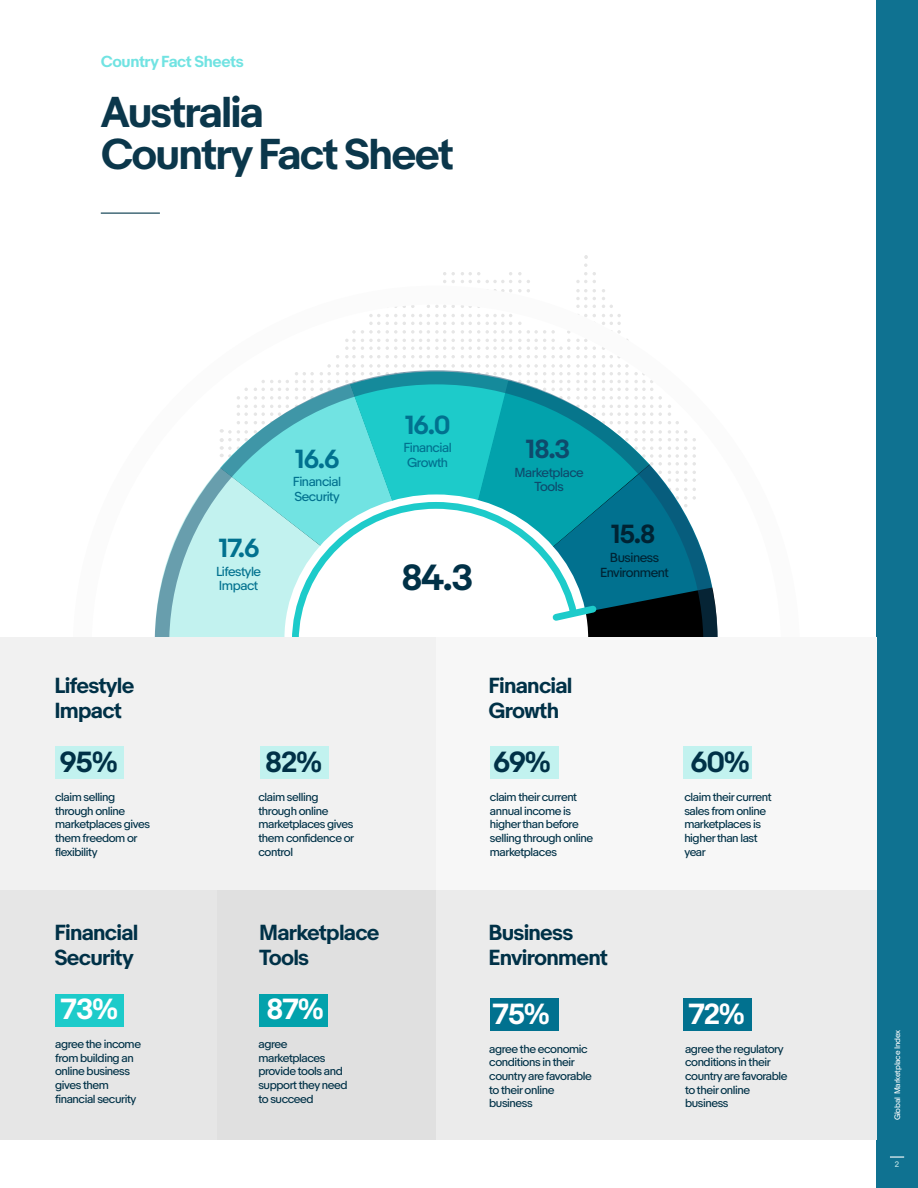
<style>
.page{position:relative;width:918px;height:1188px;background:#fff}
.page>*{position:absolute;margin:0;border:0;box-sizing:border-box;transform-origin:0 0}
.H1_Large{font:700 40.5px "Market Sans";letter-spacing:-.045em;color:#0b374b}
.t1{font:700 34.2px "Market Sans";color:#003147}
.t2{font:700 27.3px "Market Sans";letter-spacing:-.035em;color:#003147}
.t3{font:700 27.3px "Market Sans";letter-spacing:-.035em;color:#fff}
.t4{font:700 24.6px "Market Sans";color:#01718f}
.t5{font:700 24.6px "Market Sans";color:#002333}
.t6{font:700 24.6px "Market Sans";color:#0e4a6c}
.t7{font:700 20.55px/24.6px "Market Sans";letter-spacing:-.035em;color:#003147}
.Section_Title{font:700 15px "Market Sans";letter-spacing:-.025em;color:#71e3e2}
.t8{font:12.3px/14.4px "Market Sans";letter-spacing:-.035em;color:#01718f}
.t9{font:12.3px/14.4px "Market Sans";letter-spacing:-.035em;color:#002333;text-align:center}
.t10{font:12.3px/14.4px "Market Sans";letter-spacing:-.035em;color:#0e4a6c;text-align:center}
.t11{font:10.95px/13.6px "Market Sans";letter-spacing:-.035em;color:#003147}
.t12{font:7.5px "Market Sans";letter-spacing:-.02em;color:#fff}
.t13{font:7.5px "Market Sans";color:#c4e6e8}
</style>
<div class="page">
<div style="left:877px;top:0;width:41px;height:1188px;background:#0f7291"></div>
<svg style="left:890px;top:1156px;width:14px;height:2px"></svg>
<hr style="left:101px;top:212px;width:59px;height:2px;background:#436a78">
<svg style="left:443px;top:272px;width:12px;height:11px"></svg>
<svg style="left:461px;top:272px;width:51px;height:11px"></svg>
<svg style="left:518px;top:272px;width:12px;height:11px"></svg>
<svg style="left:576px;top:255px;width:20px;height:28px"></svg>
<svg style="left:154px;top:289px;width:475px;height:348px"></svg>
<div style="left:155px;top:370px;width:563px;height:268px;background:#0e4a6c;opacity:.5"></div>
<svg style="left:284px;top:494px;width:304px;height:143px;background:#69cfd3"></svg>
<svg style="left:289px;top:499px;width:294px;height:138px"></svg>
<svg style="left:518px;top:546px;width:144px;height:91px"></svg>
<div style="left:0;top:637px;width:437px;height:257px;background:#f1f1f1"></div>
<div style="left:437px;top:637px;width:440px;height:257px;background:#f7f7f7"></div>
<div style="left:0;top:890px;width:437px;height:249px;background:#e0e0e0"></div>
<div style="left:0;top:890px;width:217px;height:249px;background:#e6e6e6"></div>
<div style="left:437px;top:890px;width:440px;height:249px;background:#ebebeb"></div>
<div style="left:56px;top:746px;width:68px;height:32px;background:#c2f2ef"></div>
<div style="left:55px;top:994px;width:68px;height:33px;background:#1dcbca"></div>
<div style="left:260px;top:746px;width:68px;height:32px;background:#c2f2ef"></div>
<div style="left:259px;top:994px;width:68px;height:33px;background:#02a2ac"></div>
<div style="left:491px;top:746px;width:68px;height:32px;background:#c2f2ef"></div>
<div style="left:490px;top:998px;width:68px;height:33px;background:#01718f"></div>
<div style="left:684px;top:746px;width:68px;height:32px;background:#c2f2ef"></div>
<div style="left:684px;top:998px;width:68px;height:33px;background:#01718f"></div>
<p class="Section_Title" style="left:101px;top:53px;width:145px">Country Fact Sheets</p>
<p class="H1_Large" style="left:101px;top:88px;width:165px">Australia</p>
<p class="H1_Large" style="left:101px;top:130px;width:355px">Country Fact Sheet</p>
<p class="t4" style="left:219px;top:533px;width:42px">17.6</p>
<p class="t8" style="left:216px;top:564px;width:47px">Lifestyle<br>Impact</p>
<p class="t4" style="left:295px;top:444px;width:46px">16.6</p>
<p class="t8" style="left:293px;top:475px;width:50px">Financial<br>Security</p>
<p class="t4" style="left:405px;top:410px;width:47px">16.0</p>
<p class="t8" style="left:404px;top:441px;width:50px;text-align:center">Financial<br>Growth</p>
<p class="t1" style="left:401px;top:557px;width:73px">84.3</p>
<p class="t6" style="left:526px;top:434px;width:46px">18.3</p>
<p class="t10" style="left:515px;top:465px;width:71px">Marketplace<br>Tools</p>
<p class="t5" style="left:611px;top:519px;width:46px">15.8</p>
<p class="t9" style="left:600px;top:551px;width:70px">Business<br>Environment</p>
<p class="t7" style="left:54px;top:674px;width:82px">Lifestyle<br>Impact</p>
<p class="t2" style="left:60px;top:745px;width:59px">95%</p>
<p class="t11" style="left:55px;top:790px;width:96px">claim selling through online marketplaces gives them freedom or flexibility</p>
<p class="t2" style="left:265px;top:745px;width:58px">82%</p>
<p class="t11" style="left:259px;top:790px;width:97px">claim selling through online marketplaces gives them confidence or control</p>
<p class="t7" style="left:54px;top:921px;width:86px">Financial<br>Security</p>
<p class="t7" style="left:259px;top:921px;width:122px">Marketplace<br>Tools</p>
<p class="t3" style="left:61px;top:992px;width:59px">73%</p>
<p class="t11" style="left:55px;top:1037px;width:87px">agree the income from building an online business gives them financial security</p>
<p class="t3" style="left:267px;top:993px;width:58px">87%</p>
<p class="t11" style="left:258px;top:1037px;width:91px">agree marketplaces provide tools and support they need to succeed</p>
<p class="t7" style="left:489px;top:674px;width:86px">Financial<br>Growth</p>
<p class="t2" style="left:493px;top:745px;width:59px">69%</p>
<p class="t11" style="left:490px;top:790px;width:105px">claim their current annual income is higher than before selling through online marketplaces</p>
<p class="t7" style="left:489px;top:921px;width:121px">Business<br>Environment</p>
<p class="t3" style="left:493px;top:997px;width:59px">75%</p>
<p class="t11" style="left:489px;top:1042px;width:104px">agree the economic conditions in their country are favorable to their online business</p>
<p class="t2" style="left:690px;top:745px;width:61px">60%</p>
<p class="t11" style="left:684px;top:790px;width:89px">claim their current sales from online marketplaces is higher than last year</p>
<p class="t3" style="left:688px;top:997px;width:58px">72%</p>
<p class="t11" style="left:685px;top:1042px;width:104px">agree the regulatory conditions in their country are favorable to their online business</p>
<p class="t12" style="left:893px;top:1120px;width:92px;rotate:-90deg">Global Marketplace Index</p>
<p class="t13" style="left:895px;top:1159px;width:6px">2</p>
</div>
